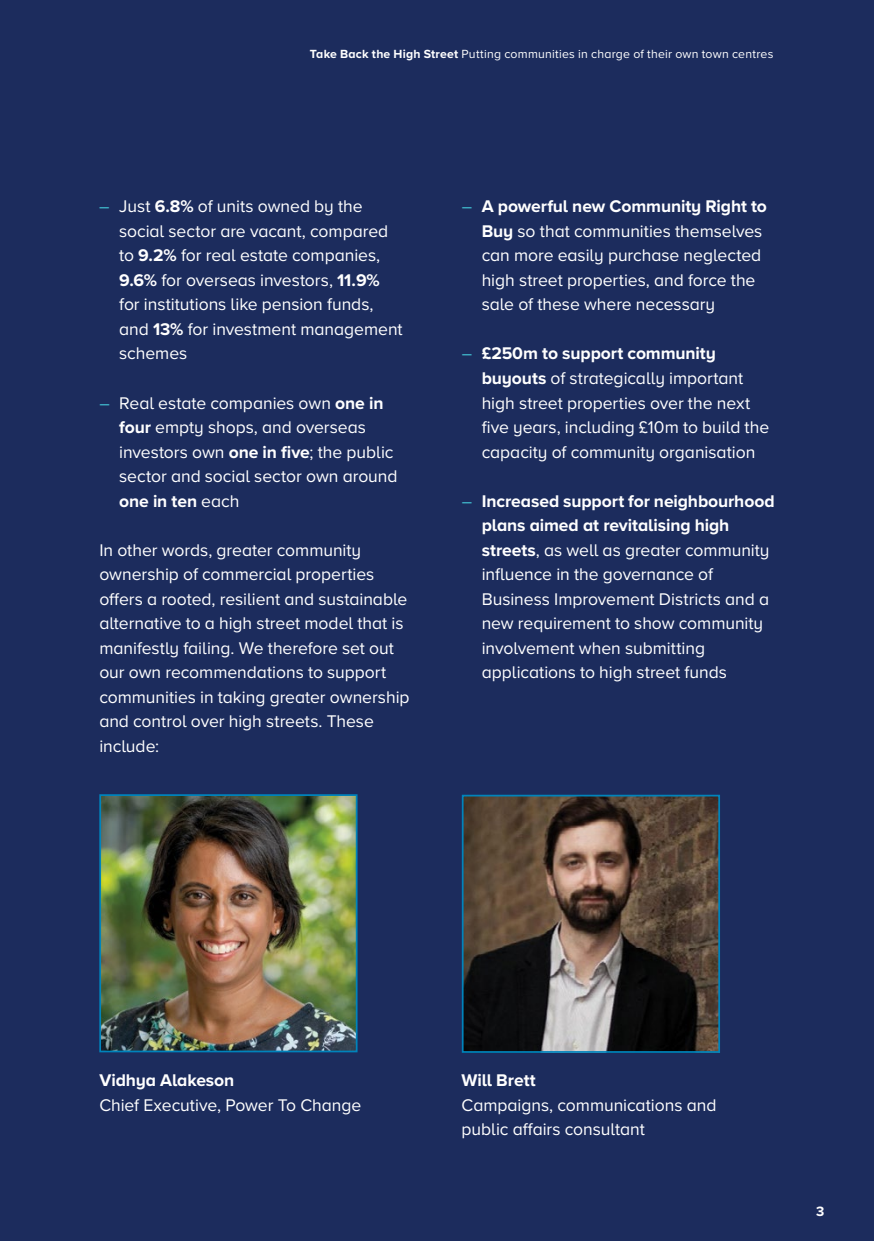
<style>
.page{position:relative;width:874px;height:1241px;background:#fff}
.page>*{position:absolute;margin:0;border:0;box-sizing:border-box;transform-origin:0 0}
.t1{font:17.5px/24.5px "Proxima Nova A";letter-spacing:-.005em;color:#fff}
.t2{font:700 17.5px "Proxima Nova A";letter-spacing:-.005em;color:#fff}
.t3{font:700 14px "Proxima Nova A";color:#fff}
.t4{font:12.25px "Proxima Nova A";letter-spacing:.02em;color:#fff}
.s1{font-weight:700}
.s2{color:#42c3d4}
</style>
<div class="page">
<div style="left:0;top:0;width:873px;height:1240px;background:#1c2c5d"></div>
<img style="left:464px;top:797px;width:252px;height:252px">
<div style="left:461px;top:794px;width:258px;height:258px;border:2px solid #0083bb"></div>
<img style="left:102px;top:797px;width:252px;height:252px">
<div style="left:99px;top:794px;width:258px;height:258px;border:2px solid #0083bb"></div>
<p class="t4" style="left:309px;top:45px;width:465px"><span class="s1">Take Back the High Street</span> Putting communities in charge of their own town centres</p>
<p class="t1" style="left:119px;top:193px;width:285px;text-indent:-20px"><span class="s2">–</span> Just <span class="s1">6.8%</span> of units owned by the social sector are vacant, compared to <span class="s1">9.2%</span> for real estate companies,<br><span class="s1">9.6%</span> for overseas investors, <span class="s1">11.9% </span>for institutions like pension funds, and <span class="s1">13%</span> for investment management schemes</p>
<p class="t1" style="left:119px;top:389px;width:280px;text-indent:-20px"><span class="s2">–</span> Real estate companies own <span class="s1">one in four</span> empty shops, and overseas investors own <span class="s1">one in five</span>; the public sector and social sector own around <span class="s1">one in ten</span> each</p>
<p class="t1" style="left:99px;top:536px;width:311px">In other words, greater community ownership of commercial properties offers a rooted, resilient and sustainable alternative to a high street model that is manifestly failing. We therefore set out our own recommendations to support communities in taking greater ownership and control over high streets. These include:</p>
<p class="t1" style="left:481px;top:193px;width:287px;text-indent:-20px"><span class="s2">–</span> <span class="s1">A powerful new Community Right to Buy</span> so that communities themselves can more easily purchase neglected high street properties, and force the sale of these where necessary</p>
<p class="t1" style="left:481px;top:340px;width:289px;text-indent:-20px"><span class="s2">–</span> <span class="s1">£250m to support community buyouts</span> of strategically important high street properties over the next five years, including £10m to build the capacity of community organisation</p>
<p class="t1" style="left:481px;top:487px;width:294px;text-indent:-20px"><span class="s2">–</span> <span class="s1">Increased support for neighbourhood plans aimed at revitalising high streets</span>, as well as greater community influence in the governance of Business Improvement Districts and a new requirement to show community involvement when submitting applications to high street funds</p>
<p class="t2" style="left:99px;top:1066px;width:136px">Vidhya Alakeson</p>
<p class="t1" style="left:99px;top:1091px;width:263px">Chief Executive, Power To Change</p>
<p class="t2" style="left:461px;top:1066px;width:76px">Will Brett</p>
<p class="t1" style="left:461px;top:1091px;width:256px">Campaigns, communications and public affairs consultant</p>
<p class="t3" style="left:815px;top:1200px;width:10px">3</p>
</div>
